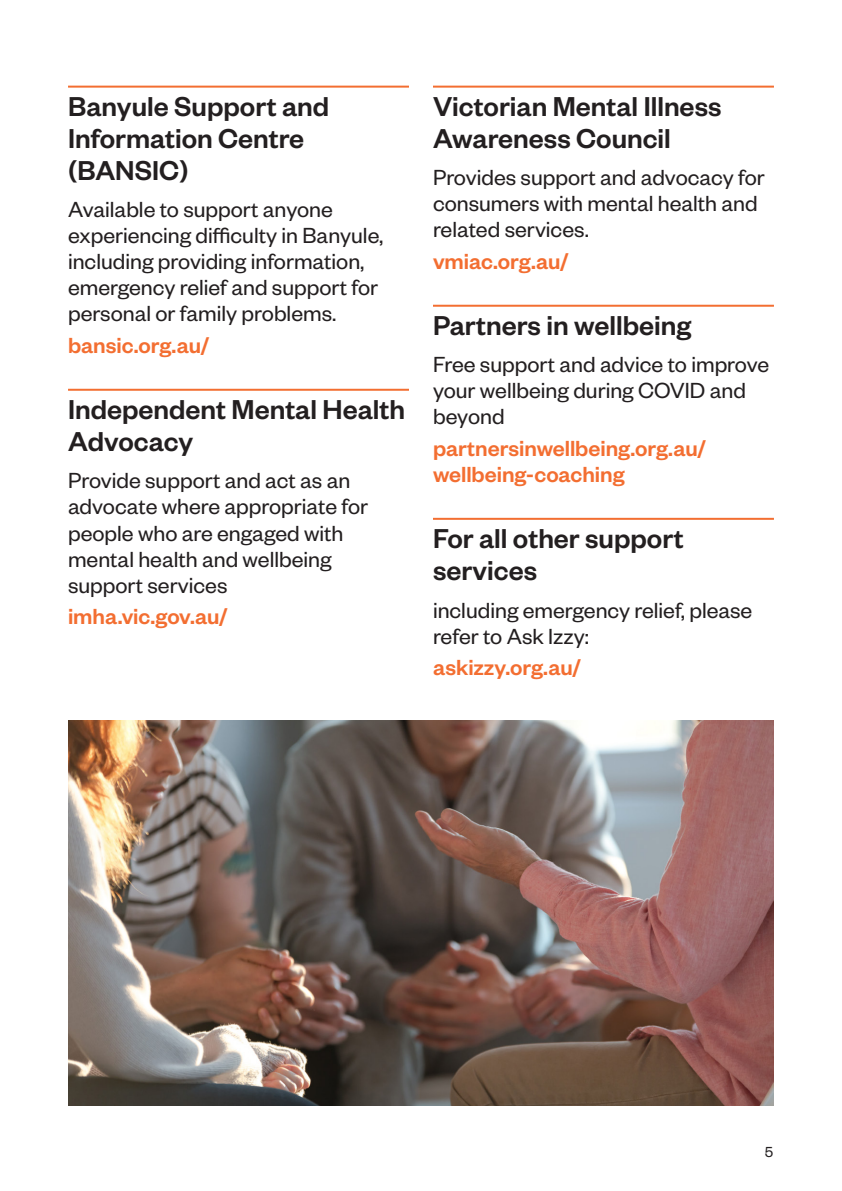
<style>
.page{position:relative;width:842px;height:1191px;background:#fff}
.page>*{position:absolute;margin:0;border:0;box-sizing:border-box;transform-origin:0 0}
.Organisation{font:500 30px/32px "Founders Grotesk";color:#231f20}
.Text{font:24px/26px "Founders Grotesk";color:#231f20}
.URL{font:500 24px/26px "Founders Grotesk";color:#f36e31}
.t1{font:16px "Founders Grotesk";color:#231f20}
</style>
<div class="page">
<hr style="left:68px;top:86px;width:341px;height:2px;background:#f36e31">
<hr style="left:68px;top:389px;width:341px;height:2px;background:#f36e31">
<hr style="left:433px;top:86px;width:341px;height:2px;background:#f36e31">
<hr style="left:433px;top:305px;width:341px;height:2px;background:#f36e31">
<hr style="left:433px;top:518px;width:341px;height:2px;background:#f36e31">
<img style="left:68px;top:720px;width:706px;height:386px">
<p class="Organisation" style="left:68px;top:89px;width:263px">Banyule Support and<br>Information Centre (BANSIC)</p>
<p class="Text" style="left:68px;top:195px;width:317px">Available to support anyone experiencing difficulty in Banyule, including providing information, emergency relief and support for personal or family problems.</p>
<p class="URL" style="left:68px;top:331px;width:143px">bansic.org.au/</p>
<p class="Organisation" style="left:68px;top:392px;width:338px">Independent Mental Health<br>Advocacy</p>
<p class="Text" style="left:68px;top:466px;width:302px">Provide support and act as an advocate where appropriate for people who are engaged with mental health and wellbeing support services</p>
<p class="URL" style="left:68px;top:602px;width:161px">imha.vic.gov.au/</p>
<p class="Organisation" style="left:433px;top:89px;width:290px">Victorian Mental Illness<br>Awareness Council</p>
<p class="Text" style="left:433px;top:163px;width:333px">Provides support and advocacy for consumers with mental health and related services.</p>
<p class="URL" style="left:433px;top:247px;width:137px">vmiac.org.au/</p>
<p class="Organisation" style="left:433px;top:308px;width:260px">Partners in wellbeing</p>
<p class="Text" style="left:433px;top:350px;width:338px">Free support and advice to improve your wellbeing during COVID and beyond</p>
<p class="URL" style="left:433px;top:434px;width:275px">partnersinwellbeing.org.au/ wellbeing-coaching</p>
<p class="Organisation" style="left:433px;top:521px;width:252px">For all other support services</p>
<p class="Text" style="left:433px;top:595px;width:321px">including emergency relief, please refer to Ask Izzy:</p>
<p class="URL" style="left:433px;top:653px;width:150px">askizzy.org.au/</p>
<p class="t1" style="left:765px;top:1142px;width:10px">5</p>
</div>
